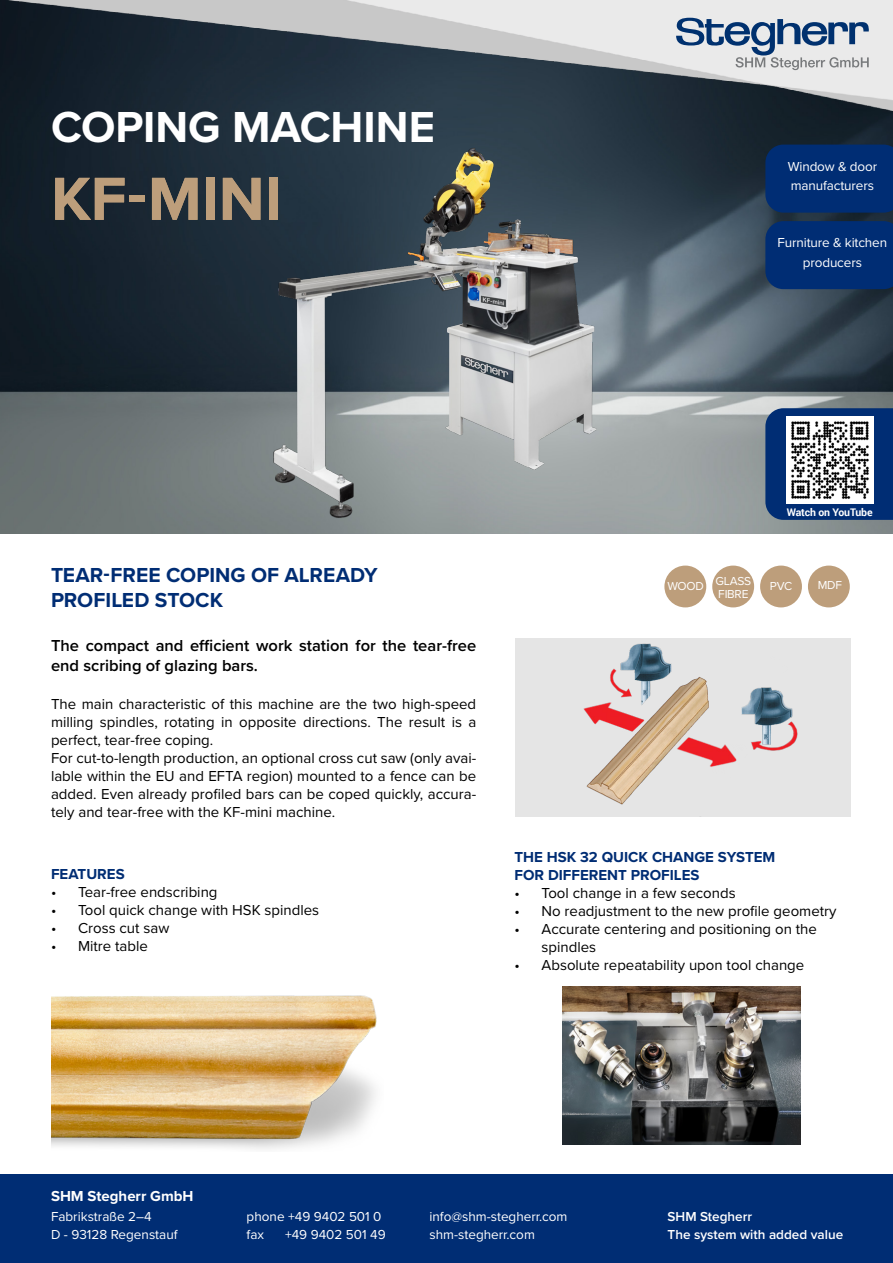
<style>
.page{position:relative;width:893px;height:1263px;background:#fff}
.page>*{position:absolute;margin:0;border:0;box-sizing:border-box;transform-origin:0 0}
.t1{font:700 63px "Proxima Nova";color:#bd9e7b}
.t2{font:700 45px "Proxima Nova";color:#fff}
.t3{font:700 21px/25.2px "Proxima Nova";color:#002d74}
.t4{font:600 16.5px/19.8px "Proxima Nova";color:#000}
.t5{font:15px/18px "Proxima Nova";color:#000}
.t6{font:700 15px/18px "Proxima Nova";color:#002d74}
.t7{font:700 15px "Proxima Nova";color:#fff}
.t8{font:13.5px/18px "Proxima Nova";color:#fff}
.t9{font:600 13.5px/18px "Proxima Nova";color:#fff}
.t10{font:12px/13.5px "Proxima Nova";letter-spacing:-.02em;color:#fff}
.t11{font:700 10.5px "Roboto";letter-spacing:-.01em;color:#fff}
</style>
<div class="page">
<img style="left:0;top:120px;width:893px;height:414px">
<div style="left:0;top:1174px;width:893px;height:89px;background:#002d74"></div>
<img style="left:0;top:0;width:893px;height:120px">
<svg style="left:676px;top:18px;width:193px;height:52px;background:#abb7c6"></svg>
<div style="left:514px;top:638px;width:336px;height:178px;background:#e5e5e5"></div>
<img style="left:583px;top:643px;width:215px;height:162px">
<svg style="left:765px;top:408px;width:128px;height:112px;background:#0c3679"></svg>
<img style="left:787px;top:417px;width:87px;height:87px">
<img style="left:562px;top:986px;width:238px;height:159px">
<img style="left:51px;top:995px;width:326px;height:154px">
<div style="left:664px;top:566px;width:42px;height:41px;background:#bd9e7b;border-radius:50%"></div>
<div style="left:760px;top:566px;width:42px;height:41px;background:#bd9e7b;border-radius:50%"></div>
<div style="left:712px;top:566px;width:42px;height:41px;background:#bd9e7b;border-radius:50%"></div>
<div style="left:808px;top:566px;width:42px;height:41px;background:#bd9e7b;border-radius:50%"></div>
<svg style="left:765px;top:145px;width:128px;height:68px;background:#012d71"></svg>
<div style="left:774px;top:162px;width:117px;height:35px;background:#002d74"></div>
<div style="left:765px;top:221px;width:128px;height:68px;background:#002d74"></div>
<img style="left:248px;top:144px;width:367px;height:377px">
<h2 class="t2" style="left:51px;top:93px;width:386px">COPING MACHINE</h2>
<h1 class="t1" style="left:51px;top:152px;width:232px">KF-MINI</h1>
<p class="t8" style="left:788px;top:156px;width:91px;line-height:19.5px">Window &amp; door manufacturers</p>
<p class="t8" style="left:778px;top:232px;width:111px;line-height:19.5px;text-align:center">Furniture &amp; kitchen producers</p>
<h3 class="t3" style="left:51px;top:562px;width:328px">TEAR-FREE COPING OF ALREADY<br>PROFILED STOCK</h3>
<p class="t4" style="left:51px;top:635px;width:427px">The compact and efficient work station for the tear-free end scribing of glazing bars.</p>
<p class="t5" style="left:51px;top:694px;width:427px">The main characteristic of this machine are the two high-speed milling spindles, rotating in opposite directions. The result is a perfect, tear-free coping.<br>For cut-to-length production, an optional cross cut saw (only avai&shy;lable within the EU and EFTA region) mounted to a fence can be added. Even already profiled bars can be coped quickly, accura&shy;tely and tear-free with the KF-mini machine.</p>
<p class="t6" style="left:51px;top:865px;width:75px">FEATURES</p>
<p class="t5" style="left:51px;top:883px;width:168px">• Tear-free endscribing</p>
<p class="t5" style="left:51px;top:901px;width:270px">• Tool quick change with HSK spindles</p>
<p class="t5" style="left:51px;top:919px;width:120px">• Cross cut saw</p>
<p class="t5" style="left:51px;top:937px;width:98px">• Mitre table</p>
<p class="t11" style="left:787px;top:504px;width:87px">Watch on YouTube</p>
<p class="t10" style="left:716px;top:573px;width:37px">GLASS<br>FIBRE</p>
<p class="t10" style="left:667px;top:579px;width:38px">WOOD</p>
<p class="t10" style="left:770px;top:579px;width:24px">PVC</p>
<p class="t10" style="left:818px;top:578px;width:26px">MDF</p>
<p class="t6" style="left:514px;top:848px;width:262px">THE HSK 32 QUICK CHANGE SYSTEM<br>FOR DIFFERENT PROFILES</p>
<p class="t5" style="left:514px;top:884px;width:223px">• Tool change in a few seconds</p>
<p class="t5" style="left:514px;top:902px;width:323px">• No readjustment to the new profile geometry</p>
<p class="t5" style="left:541px;top:920px;width:277px;text-indent:-27px">• Accurate centering and positioning on the spindles</p>
<p class="t5" style="left:514px;top:956px;width:291px">• Absolute repeatability upon tool change</p>
<p class="t7" style="left:51px;top:1184px;width:144px">SHM Stegherr GmbH</p>
<p class="t8" style="left:247px;top:1207px;width:136px">phone +49 9402 501 0 fax</p>
<p class="t8" style="left:51px;top:1207px;width:128px">Fabrikstraße 2–4<br>D - 93128 Regenstauf</p>
<p class="t9" style="left:668px;top:1207px;width:177px">SHM Stegherr<br>The system with added value</p>
<p class="t8" style="left:429px;top:1207px;width:140px">info@shm-stegherr.com shm-stegherr.com</p>
<p class="t8" style="left:285px;top:1225px;width:102px">+49 9402 501 49</p>
</div>
